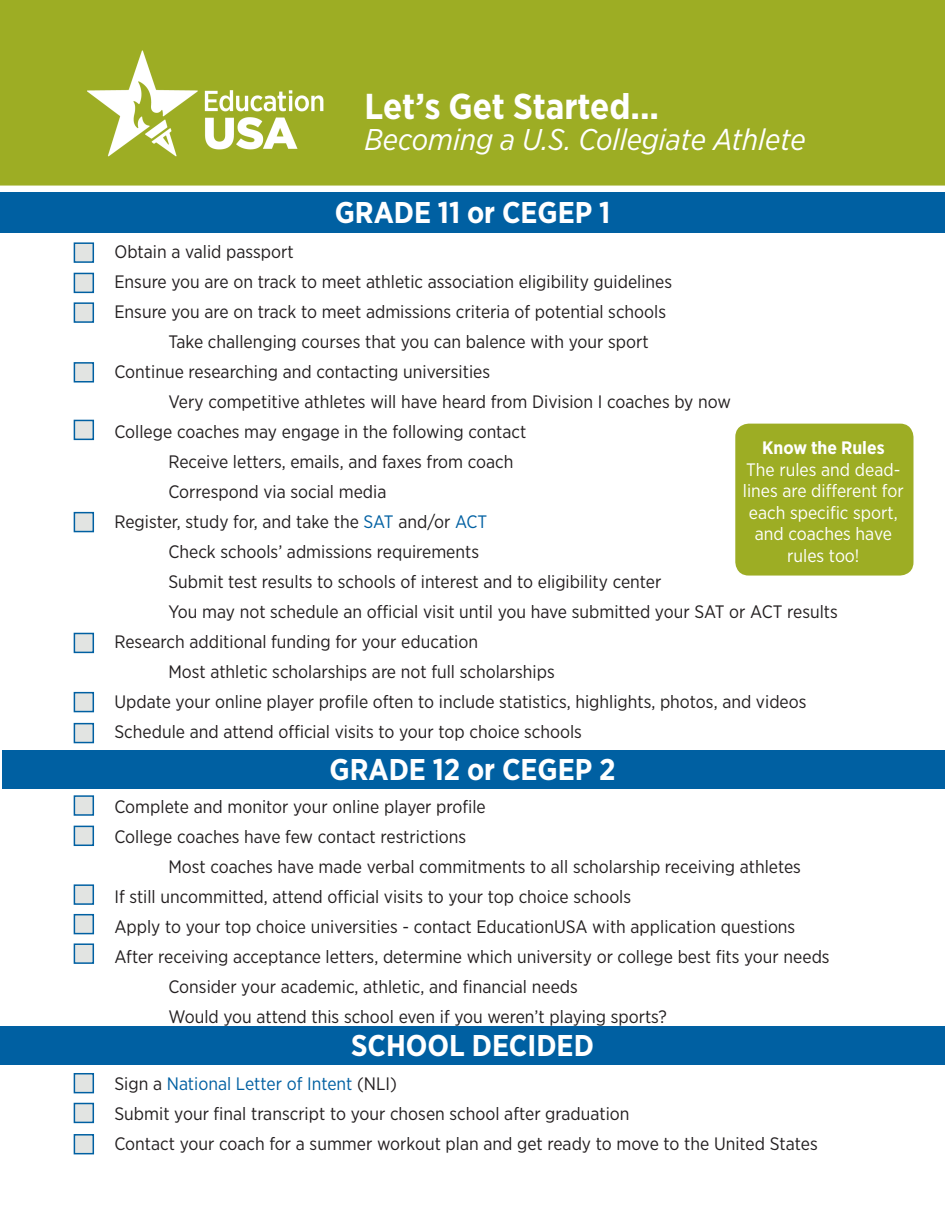
<style>
.page{position:relative;width:945px;height:1215px;background:#fff}
.page>*{position:absolute;margin:0;border:0;box-sizing:border-box;transform-origin:0 0}
.t1{font:700 36px "Gotham Narrow";color:#fff}
.t2{font:700 30px "Gotham Narrow";color:#fff}
.t3{font:italic 30px "Gotham Narrow";color:#fff}
.t4{font:18px "Gotham Narrow";color:#231f20}
.t5{font:18px/21.6px "Gotham Narrow";color:#fff;text-align:center}
.t6{font:18px "Gotham Narrow";color:#0060a2}
.t7{font:700 18px "Gotham Narrow";color:#fff}
.s1{color:#0060a2}
.s2{color:#231f20}
</style>
<div class="page">
<div style="left:0;top:0;width:945px;height:186px;background:#9dad24"></div>
<div style="left:3px;top:750px;width:942px;height:39px;background:#0060a2"></div>
<div style="left:735px;top:424px;width:179px;height:152px;background:#9dad24;border-radius:14px"></div>
<div style="left:0;top:1026px;width:945px;height:39px;background:#0060a2"></div>
<div style="left:0;top:192px;width:945px;height:41px;background:#0060a2"></div>
<div style="left:74px;top:273px;width:20px;height:20px;background:#e2e4e2;border:2px solid #0060a2"></div>
<div style="left:74px;top:420px;width:20px;height:20px;background:#e2e4e2;border:2px solid #0060a2"></div>
<div style="left:74px;top:302px;width:20px;height:21px;background:#e2e4e2;border:2px solid #0060a2"></div>
<div style="left:74px;top:512px;width:20px;height:20px;background:#e2e4e2;border:2px solid #0060a2"></div>
<div style="left:74px;top:692px;width:20px;height:20px;background:#e2e4e2;border:2px solid #0060a2"></div>
<div style="left:74px;top:633px;width:20px;height:20px;background:#e2e4e2;border:2px solid #0060a2"></div>
<div style="left:74px;top:795px;width:20px;height:21px;background:#e2e4e2;border:2px solid #0060a2"></div>
<div style="left:74px;top:826px;width:20px;height:20px;background:#e2e4e2;border:2px solid #0060a2"></div>
<div style="left:74px;top:884px;width:20px;height:21px;background:#e2e4e2;border:2px solid #0060a2"></div>
<div style="left:74px;top:1103px;width:20px;height:20px;background:#e2e4e2;border:2px solid #0060a2"></div>
<div style="left:74px;top:1134px;width:20px;height:20px;background:#e2e4e2;border:2px solid #0060a2"></div>
<div style="left:74px;top:1073px;width:20px;height:20px;background:#e2e4e2;border:2px solid #0060a2"></div>
<div style="left:74px;top:242px;width:20px;height:21px;background:#e2e4e2;border:2px solid #0060a2"></div>
<div style="left:74px;top:362px;width:20px;height:21px;background:#e2e4e2;border:2px solid #0060a2"></div>
<div style="left:74px;top:914px;width:20px;height:20px;background:#e2e4e2;border:2px solid #0060a2"></div>
<div style="left:364px;top:90px;width:452px;height:76px;background:#9dad24"></div>
<img style="left:15px;top:6px;width:420px;height:180px">
<div style="left:74px;top:723px;width:20px;height:20px;background:#e2e4e2;border:2px solid #0060a2"></div>
<div style="left:74px;top:943px;width:20px;height:21px;background:#e2e4e2;border:2px solid #0060a2"></div>
<p class="t1" style="left:364px;top:83px;width:296px">Let’s Get Started...</p>
<p class="t3" style="left:364px;top:121px;width:443px">Becoming a U.S. Collegiate Athlete</p>
<p class="t2" style="left:335px;top:193px;width:277px">GRADE 11 or CEGEP 1</p>
<p class="t4" style="left:114px;top:240px;width:181px">Obtain a valid passport</p>
<p class="t4" style="left:114px;top:270px;width:559px">Ensure you are on track to meet athletic association eligibility guidelines</p>
<p class="t4" style="left:114px;top:300px;width:553px">Ensure you are on track to meet admissions criteria of potential schools</p>
<p class="t4" style="left:168px;top:330px;width:482px">Take challenging courses that you can balence with your sport</p>
<p class="t4" style="left:114px;top:360px;width:377px">Continue researching and contacting universities</p>
<p class="t4" style="left:168px;top:390px;width:564px">Very competitive athletes will have heard from Division I coaches by now</p>
<p class="t4" style="left:114px;top:420px;width:413px">College coaches may engage in the following contact</p>
<p class="t4" style="left:168px;top:450px;width:347px">Receive letters, emails, and faxes from coach</p>
<p class="t4" style="left:168px;top:480px;width:220px">Correspond via social media</p>
<p class="t4" style="left:114px;top:510px;width:374px">Register, study for, and take the <span class="s1">SAT</span> and/or <span class="s1">ACT</span></p>
<p class="t4" style="left:168px;top:540px;width:312px">Check schools’ admissions requirements</p>
<p class="t4" style="left:168px;top:570px;width:495px">Submit test results to schools of interest and to eligibility center</p>
<p class="t4" style="left:168px;top:600px;width:671px">You may not schedule an official visit until you have submitted your SAT or ACT results</p>
<p class="t4" style="left:114px;top:630px;width:365px">Research additional funding for your education</p>
<p class="t4" style="left:168px;top:660px;width:388px">Most athletic scholarships are not full scholarships</p>
<p class="t4" style="left:114px;top:690px;width:694px">Update your online player profile often to include statistics, highlights, photos, and videos</p>
<p class="t4" style="left:114px;top:720px;width:469px">Schedule and attend official visits to your top choice schools</p>
<p class="t7" style="left:762px;top:436px;width:124px">Know the Rules</p>
<p class="t5" style="left:743px;top:458px;width:163px">The rules and dead&shy;lines are different for each specific sport, and coaches have rules too!</p>
<p class="t2" style="left:330px;top:750px;width:287px">GRADE 12 or CEGEP 2</p>
<p class="t4" style="left:114px;top:795px;width:373px">Complete and monitor your online player profile</p>
<p class="t4" style="left:114px;top:825px;width:353px">College coaches have few contact restrictions</p>
<p class="t4" style="left:168px;top:855px;width:634px">Most coaches have made verbal commitments to all scholarship receiving athletes</p>
<p class="t4" style="left:114px;top:885px;width:518px">If still uncommitted, attend official visits to your top choice schools</p>
<p class="t4" style="left:114px;top:915px;width:682px">Apply to your top choice universities - contact EducationUSA with application questions</p>
<p class="t4" style="left:114px;top:945px;width:717px">After receiving acceptance letters, determine which university or college best fits your needs</p>
<p class="t4" style="left:168px;top:975px;width:411px">Consider your academic, athletic, and financial needs</p>
<p class="t4" style="left:168px;top:1005px;width:500px">Would you attend this school even if you weren’t playing sports?</p>
<p class="t2" style="left:351px;top:1026px;width:244px">SCHOOL DECIDED</p>
<p class="t6" style="left:114px;top:1073px;width:284px"><span class="s2">Sign a</span> National Letter of Intent <span class="s2">(NLI)</span></p>
<p class="t4" style="left:114px;top:1103px;width:517px">Submit your final transcript to your chosen school after graduation</p>
<p class="t4" style="left:114px;top:1133px;width:705px">Contact your coach for a summer workout plan and get ready to move to the United States</p>
</div>
